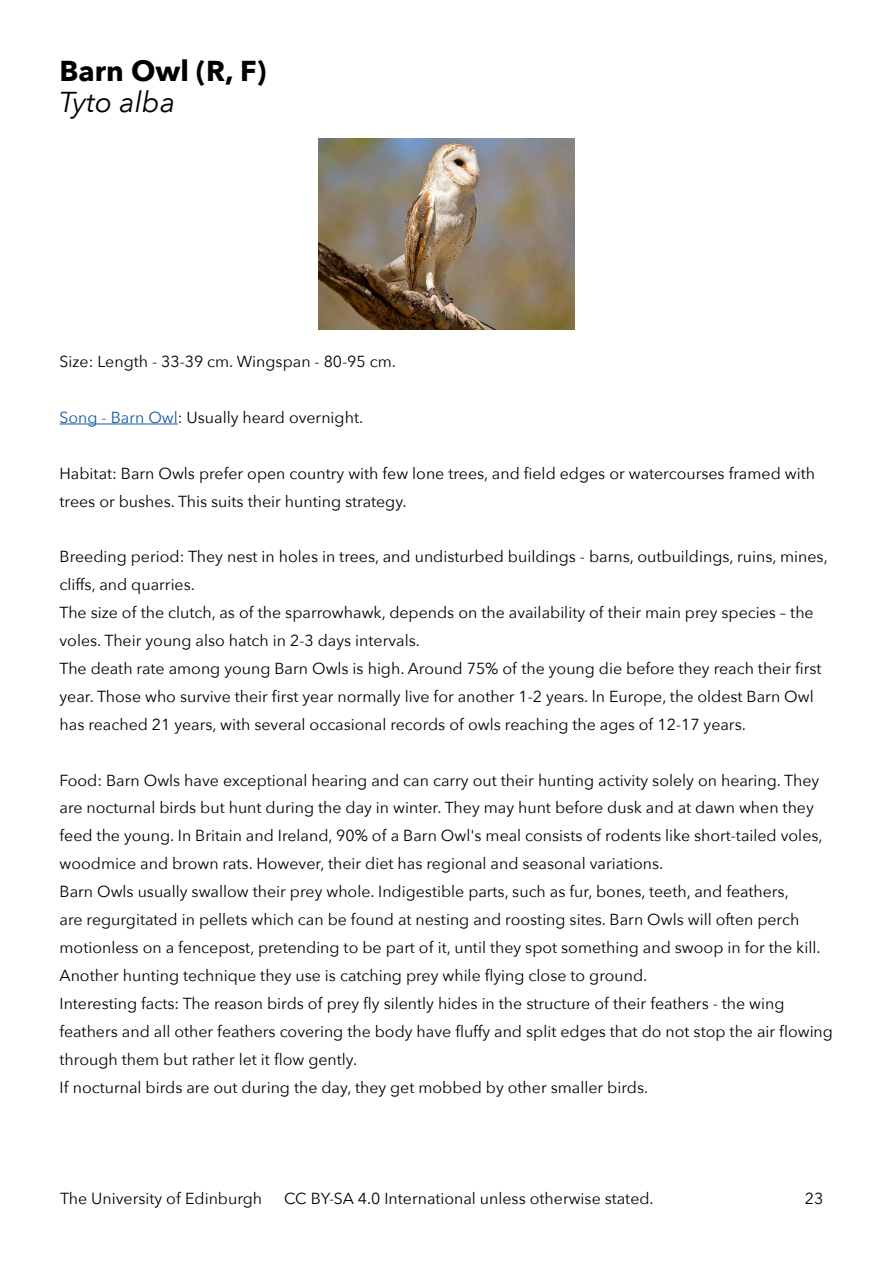
<style>
.page{position:relative;width:893px;height:1263px;background:#fff}
.page>*{position:absolute;margin:0;border:0;box-sizing:border-box;transform-origin:0 0}
.t1{font:700 28.65px "Avenir Next";color:#000}
.t2{font:italic 28.65px "Avenir Next";color:#000}
.t3{font:15.9px/27.9px "Avenir Next";color:#000}
.s1{color:#15599f}
</style>
<div class="page">
<hr style="left:60px;top:424px;width:118px;height:1px;background:#15599f">
<img style="left:319px;top:138px;width:255px;height:192px">
<h1 class="t1" style="left:60px;top:46px;width:208px">Barn Owl (R, F)</h1>
<h1 class="t2" style="left:60px;top:77px;width:117px">Tyto alba</h1>
<p class="t3" style="left:60px;top:347px;width:338px">Size: Length - 33-39 cm. Wingspan - 80-95 cm.</p>
<p class="t3" style="left:60px;top:403px;width:305px"><span class="s1">Song - Barn Owl</span>: Usually heard overnight.</p>
<p class="t3" style="left:60px;top:458px;width:757px">Habitat: Barn Owls prefer open country with few lone trees, and field edges or watercourses framed with trees or bushes. This suits their hunting strategy.</p>
<p class="t3" style="left:60px;top:542px;width:770px">Breeding period: They nest in holes in trees, and undisturbed buildings - barns, outbuildings, ruins, mines, cliffs, and quarries.<br>The size of the clutch, as of the sparrowhawk, depends on the availability of their main prey species – the voles. Their young also hatch in 2-3 days intervals.<br>The death rate among young Barn Owls is high. Around 75% of the young die before they reach their first year. Those who survive their first year normally live for another 1-2 years. ln Europe, the oldest Barn Owl has reached 21 years, with several occasional records of owls reaching the ages of 12-17 years.</p>
<p class="t3" style="left:60px;top:765px;width:775px">Food: Barn Owls have exceptional hearing and can carry out their hunting activity solely on hearing. They are nocturnal birds but hunt during the day in winter. They may hunt before dusk and at dawn when they feed the young. In Britain and Ireland, 90% of a Barn Owl's meal consists of rodents like short-tailed voles, woodmice and brown rats. However, their diet has regional and seasonal variations.<br>Barn Owls usually swallow their prey whole. Indigestible parts, such as fur, bones, teeth, and feathers,<br>are regurgitated in pellets which can be found at nesting and roosting sites. Barn Owls will often perch motionless on a fencepost, pretending to be part of it, until they spot something and swoop in for the kill.<br>Another hunting technique they use is catching prey while flying close to ground.<br>Interesting facts: The reason birds of prey fly silently hides in the structure of their feathers - the wing feathers and all other feathers covering the body have fluffy and split edges that do not stop the air flowing through them but rather let it flow gently.<br>If nocturnal birds are out during the day, they get mobbed by other smaller birds.</p>
<p class="t3" style="left:60px;top:1184px;width:204px">The University of Edinburgh</p>
<p class="t3" style="left:284px;top:1184px;width:371px">CC BY-SA 4.0 International unless otherwise stated.</p>
<p class="t3" style="left:805px;top:1184px;width:20px">23</p>
</div>
